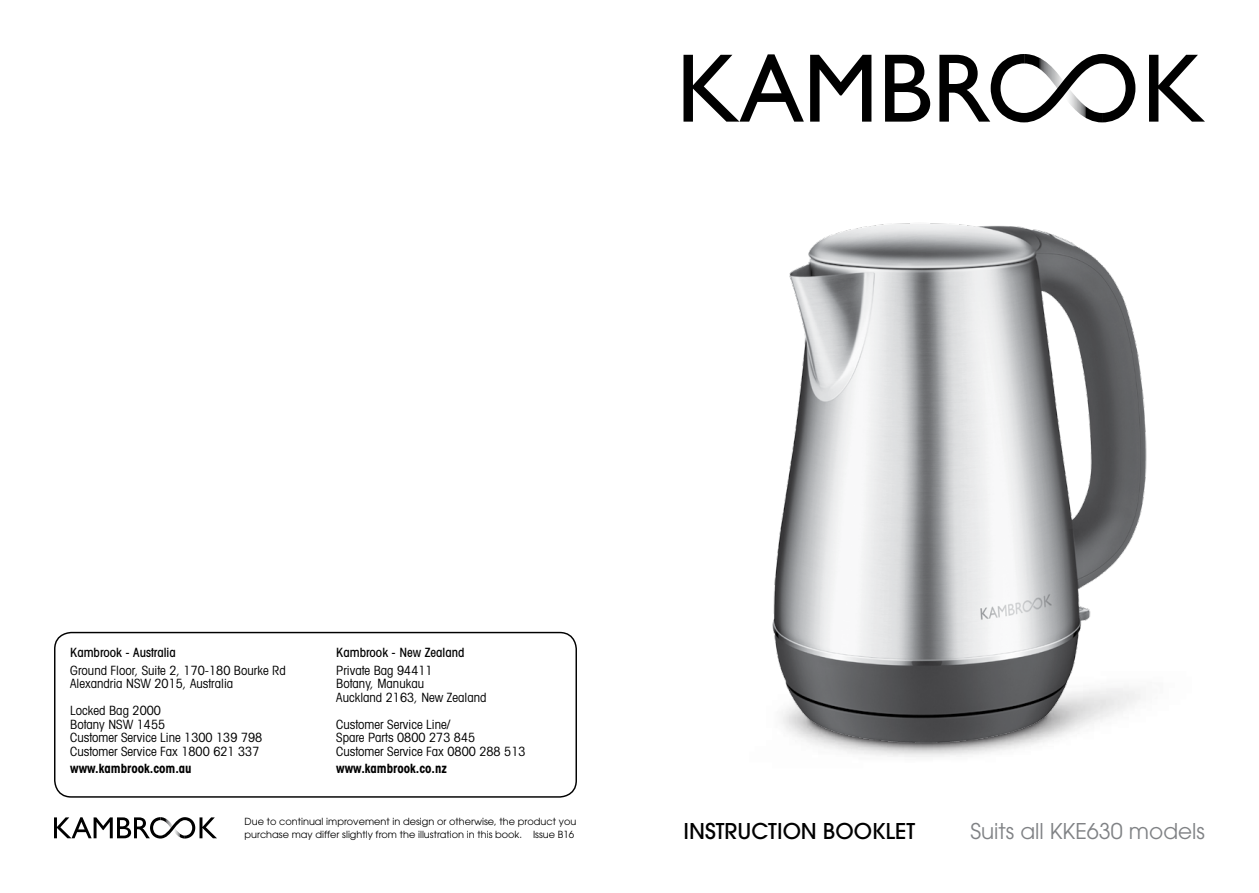
<style>
.page{position:relative;width:1259px;height:893px;background:#fff}
.page>*{position:absolute;margin:0;border:0;box-sizing:border-box;transform-origin:0 0}
.t1{font:21.6px "Avant Garde LT";color:#808285}
.t2{font:500 21.6px "Avant Garde LT";color:#000}
.t3{font:condensed 12.75px/13.5px "Avant Garde LT";color:#000}
.t4{font:500 condensed 12.75px "Avant Garde LT";color:#000}
.t5{font:700 condensed 12.75px "Avant Garde LT";color:#000}
.t6{font:9.75px/13.5px "Avant Garde LT";color:#000}
</style>
<div class="page">
<img style="left:772px;top:223px;width:375px;height:534px">
<div style="left:54px;top:632px;width:523px;height:166px;border:1px solid #000;border-radius:17px"></div>
<svg style="left:683px;top:54px;width:121px;height:68px"></svg>
<svg style="left:810px;top:55px;width:61px;height:67px"></svg>
<svg style="left:885px;top:55px;width:45px;height:67px"></svg>
<svg style="left:1149px;top:55px;width:56px;height:67px"></svg>
<svg style="left:939px;top:54px;width:196px;height:68px"></svg>
<svg style="left:54px;top:817px;width:163px;height:21px"></svg>
<p class="t4" style="left:70px;top:645px;width:107px">Kambrook - Australia</p>
<p class="t3" style="left:70px;top:663px;width:217px">Ground Floor, Suite 2, 170-180 Bourke Rd<br>Alexandria NSW 2015, Australia</p>
<p class="t3" style="left:70px;top:704px;width:193px">Locked Bag 2000<br>Botany NSW 1455<br>Customer Service Line 1300 139 798<br>Customer Service Fax 1800 621 337</p>
<p class="t5" style="left:70px;top:760px;width:123px">www.kambrook.com.au</p>
<p class="t4" style="left:336px;top:645px;width:130px">Kambrook - New Zealand</p>
<p class="t3" style="left:336px;top:663px;width:152px">Private Bag 94411<br>Botany, Manukau<br>Auckland 2163, New Zealand</p>
<p class="t3" style="left:336px;top:717px;width:191px">Customer Service Line/<br>Spare Parts 0800 273 845<br>Customer Service Fax 0800 288 513</p>
<p class="t5" style="left:336px;top:760px;width:112px">www.kambrook.co.nz</p>
<p class="t6" style="left:244px;top:814px;width:333px">Due to continual improvement in design or otherwise, the product you purchase may differ slightly from the illustration in this book. Issue B16</p>
<h1 class="t2" style="left:683px;top:818px;width:233px">INSTRUCTION BOOKLET</h1>
<h1 class="t1" style="left:970px;top:818px;width:236px">Suits all KKE630 models</h1>
</div>
